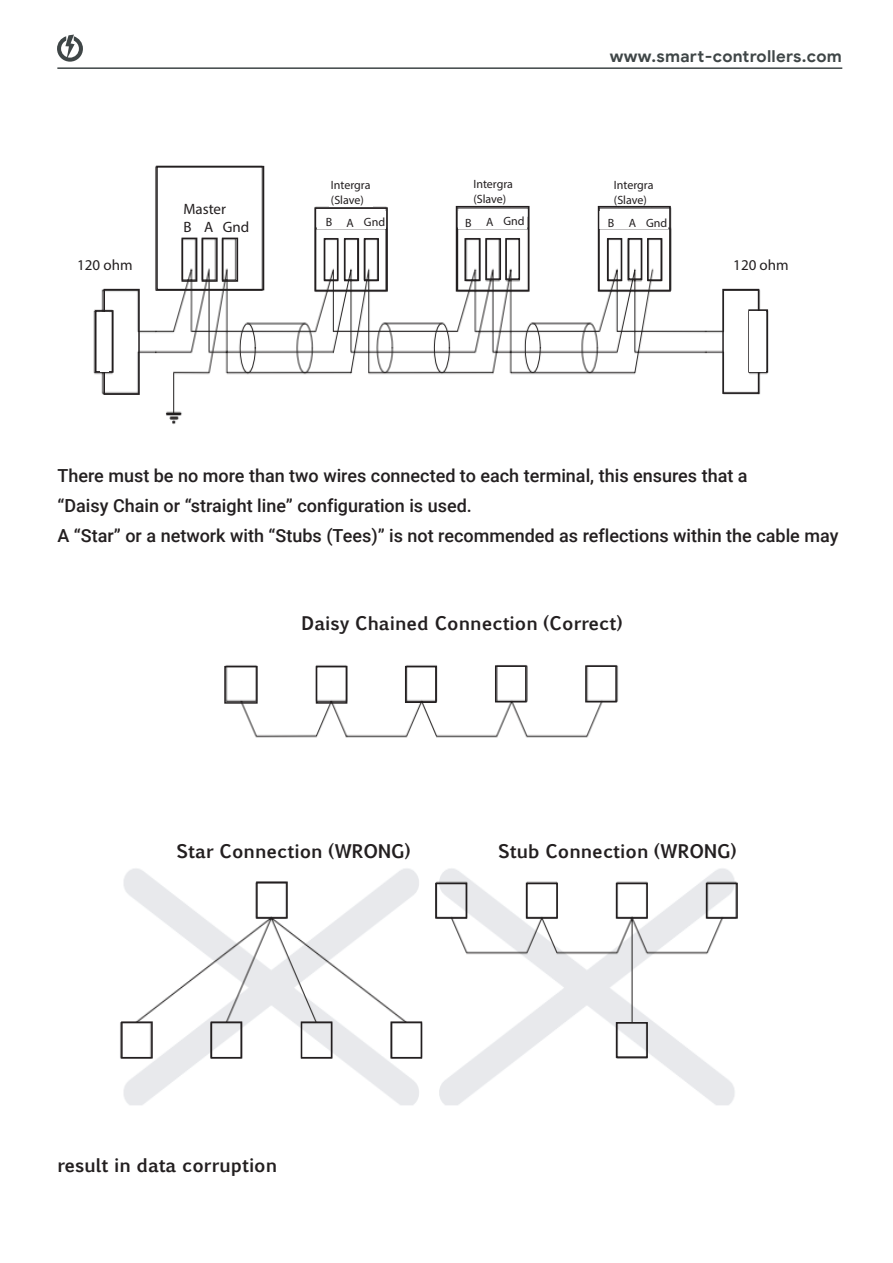
<style>
.page{position:relative;width:893px;height:1263px;background:#fff}
.page>*{position:absolute;margin:0;border:0;box-sizing:border-box;transform-origin:0 0}
.t1{font:500 18px/30px "Roboto";color:#231f20}
.t2{font:700 18px "Euphemia UCAS";color:#231f20}
.t3{font:700 16.5px "Google Sans";letter-spacing:.015em;color:#3f4647}
.t4{font:15px/18px "Myriad Pro";color:#231f20}
.t5{font:12px/14.4px "Myriad Pro";letter-spacing:-.005em;color:#231f20}
</style>
<div class="page">
<img style="left:120px;top:665px;width:618px;height:440px">
<img style="left:93px;top:165px;width:676px;height:260px">
<div style="left:186px;top:849px;width:166px;height:22px;background:#fff"></div>
<div style="left:498px;top:853px;width:176px;height:18px;background:#fff"></div>
<div style="left:82px;top:253px;width:58px;height:23px;background:#fff"></div>
<div style="left:741px;top:256px;width:58px;height:23px;background:#fff"></div>
<div style="left:178px;top:196px;width:70px;height:38px;background:#fff"></div>
<div style="left:317px;top:211px;width:69px;height:17px;background:#fff"></div>
<div style="left:458px;top:211px;width:69px;height:18px;background:#fff"></div>
<div style="left:599px;top:211px;width:69px;height:17px;background:#fff"></div>
<div style="left:329px;top:175px;width:44px;height:32px;background:#fff"></div>
<div style="left:471px;top:175px;width:44px;height:32px;background:#fff"></div>
<div style="left:614px;top:175px;width:44px;height:32px;background:#fff"></div>
<div style="left:156px;top:166px;width:108px;height:124px;border:2px solid #231f20"></div>
<div style="left:315px;top:207px;width:73px;height:85px;border:2px solid #231f20"></div>
<div style="left:456px;top:206px;width:74px;height:86px;border:2px solid #231f20"></div>
<div style="left:598px;top:206px;width:73px;height:86px;border:2px solid #231f20"></div>
<div style="left:607px;top:238px;width:15px;height:43px;border:2px solid #231f20"></div>
<div style="left:628px;top:238px;width:14px;height:42px;border:2px solid #231f20"></div>
<div style="left:647px;top:238px;width:15px;height:43px;border:2px solid #231f20"></div>
<div style="left:464px;top:238px;width:16px;height:43px;border:2px solid #231f20"></div>
<div style="left:485px;top:238px;width:16px;height:42px;border:2px solid #231f20"></div>
<div style="left:505px;top:238px;width:15px;height:42px;border:2px solid #231f20"></div>
<div style="left:324px;top:238px;width:14px;height:43px;border:2px solid #231f20"></div>
<div style="left:344px;top:238px;width:15px;height:43px;border:2px solid #231f20"></div>
<div style="left:364px;top:238px;width:15px;height:43px;border:2px solid #231f20"></div>
<div style="left:181px;top:238px;width:16px;height:44px;border:2px solid #231f20"></div>
<div style="left:202px;top:238px;width:16px;height:44px;border:2px solid #231f20"></div>
<div style="left:222px;top:238px;width:16px;height:44px;border:2px solid #231f20"></div>
<div style="left:95px;top:310px;width:19px;height:63px;border:2px solid #231f20"></div>
<div style="left:104px;top:289px;width:36px;height:106px;border:2px solid #231f20"></div>
<div style="left:101px;top:312px;width:8px;height:59px;background:#fff"></div>
<div style="left:224px;top:666px;width:34px;height:38px;border:2px solid #231f20"></div>
<div style="left:316px;top:666px;width:31px;height:38px;border:2px solid #231f20"></div>
<div style="left:405px;top:666px;width:32px;height:37px;border:2px solid #231f20"></div>
<div style="left:256px;top:881px;width:32px;height:37px;border:2px solid #231f20"></div>
<div style="left:435px;top:883px;width:32px;height:35px;border:2px solid #231f20"></div>
<div style="left:526px;top:883px;width:32px;height:35px;border:2px solid #231f20"></div>
<div style="left:706px;top:883px;width:32px;height:35px;border:2px solid #231f20"></div>
<div style="left:616px;top:883px;width:32px;height:35px;border:2px solid #231f20"></div>
<div style="left:616px;top:1022px;width:32px;height:36px;border:2px solid #231f20"></div>
<div style="left:121px;top:1021px;width:32px;height:37px;border:2px solid #231f20"></div>
<div style="left:211px;top:1021px;width:31px;height:37px;border:2px solid #231f20"></div>
<div style="left:301px;top:1021px;width:31px;height:37px;border:2px solid #231f20"></div>
<div style="left:390px;top:1021px;width:32px;height:37px;border:2px solid #231f20"></div>
<div style="left:495px;top:665px;width:32px;height:37px;border:2px solid #231f20"></div>
<div style="left:585px;top:665px;width:32px;height:37px;border:2px solid #231f20"></div>
<div style="left:722px;top:289px;width:37px;height:105px;border:2px solid #231f20"></div>
<div style="left:748px;top:309px;width:20px;height:64px;border:2px solid #231f20"></div>
<div style="left:750px;top:311px;width:16px;height:60px;background:#fff"></div>
<hr style="left:57px;top:67px;width:785px;height:2px;background:#3f4647">
<svg style="left:57px;top:35px;width:26px;height:27px"></svg>
<p class="t4" style="left:183px;top:200px;width:68px">Master<br>B A Gnd</p>
<p class="t3" style="left:610px;top:46px;width:234px">www.smart-controllers.com</p>
<p class="t5" style="left:331px;top:178px;width:41px">Intergra (Slave)</p>
<p class="t5" style="left:473px;top:177px;width:41px">Intergra (Slave)</p>
<p class="t5" style="left:614px;top:178px;width:41px">Intergra (Slave)</p>
<p class="t5" style="left:326px;top:214px;width:61px">B A Gnd</p>
<p class="t5" style="left:465px;top:214px;width:61px">B A Gnd</p>
<p class="t5" style="left:608px;top:216px;width:61px">B A Gnd</p>
<p class="t4" style="left:77px;top:256px;width:57px">120 ohm</p>
<p class="t4" style="left:733px;top:256px;width:57px">120 ohm</p>
<p class="t1" style="left:57px;top:460px;width:782px">There must be no more than two wires connected to each terminal, this ensures that a<br>“Daisy Chain or “straight line” configuration is used.<br>A “Star” or a network with “Stubs (Tees)” is not recommended as reflections within the cable may</p>
<p class="t2" style="left:302px;top:610px;width:322px">Daisy Chained Connection (Correct)</p>
<p class="t2" style="left:177px;top:837px;width:236px">Star Connection (WRONG)</p>
<p class="t2" style="left:498px;top:837px;width:240px">Stub Connection (WRONG)</p>
<p class="t2" style="left:57px;top:1152px;width:221px">result in data corruption</p>
</div>
